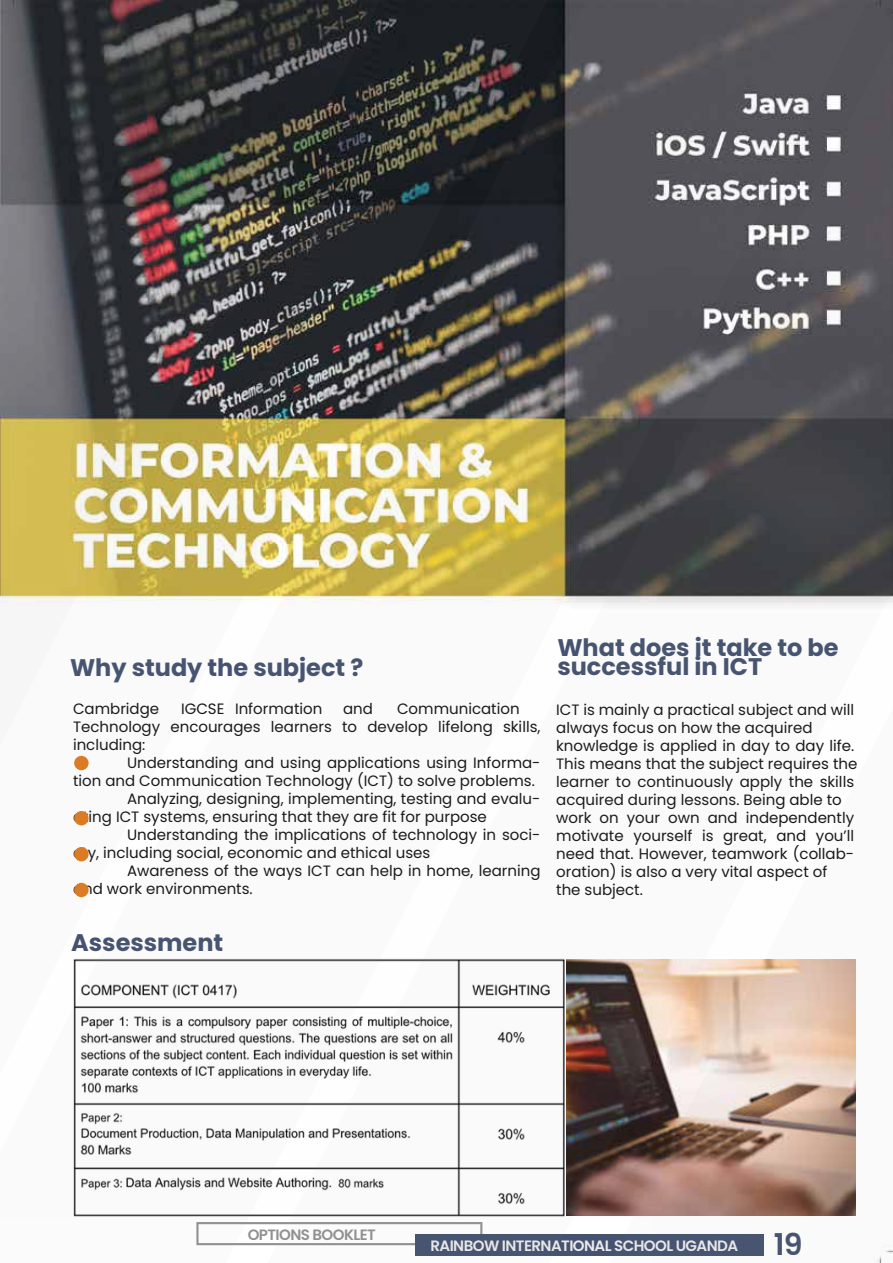
<style>
.page{position:relative;width:893px;height:1263px;background:#fff}
.page>*{position:absolute;margin:0;border:0;box-sizing:border-box;transform-origin:0 0}
.t1{font:600 30px "Poppins";color:#455370}
.t2{font:700 24px/19.5px "Poppins";color:#455370}
.t3{font:15px/18px "Poppins";color:#181818}
.t4{font:600 15px "Poppins";letter-spacing:-.035em;color:#eaeaec}
.t5{font:600 15px "Poppins";letter-spacing:-.035em;color:#919191}
</style>
<div class="page">
<svg style="left:0;top:0;width:369px;height:1246px"></svg>
<img style="left:369px;top:0;width:524px;height:1263px">
<h2 class="t2" style="left:70px;top:657px;width:295px">Why study the subject ?</h2>
<p class="t3" style="left:73px;top:700px;width:88px">Cambridge</p>
<p class="t3" style="left:181px;top:700px;width:143px">IGCSE Information</p>
<p class="t3" style="left:343px;top:700px;width:31px">and</p>
<p class="t3" style="left:73px;top:700px;width:469px;text-indent:324px">Communication<br>Technology encourages learners to develop lifelong skills, including:</p>
<p class="t3" style="left:127px;top:754px;width:415px">Understanding and using applications using Informa-</p>
<p class="t3" style="left:73px;top:772px;width:463px">tion and Communication Technology (ICT) to solve problems.</p>
<p class="t3" style="left:127px;top:790px;width:415px">Analyzing, designing, implementing, testing and evalu-</p>
<p class="t3" style="left:73px;top:808px;width:415px">ating ICT systems, ensuring that they are fit for purpose</p>
<p class="t3" style="left:127px;top:826px;width:415px">Understanding the implications of technology in soci-</p>
<p class="t3" style="left:73px;top:844px;width:359px">ety, including social, economic and ethical uses</p>
<p class="t3" style="left:127px;top:862px;width:415px">Awareness of the ways ICT can help in home, learning</p>
<p class="t3" style="left:73px;top:880px;width:181px">and work environments.</p>
<h2 class="t2" style="left:71px;top:933px;width:154px">Assessment</h2>
<h2 class="t2" style="left:557px;top:637px;width:283px">What does it take to be successful in ICT</h2>
<p class="t3" style="left:556px;top:701px;width:303px">ICT is mainly a practical subject and will always focus on how the acquired knowledge is applied in day to day life.<br>This means that the subject requires the learner to continuously apply the skills acquired during lessons. Being able to work on your own and independently motivate yourself is great, and you’ll need that. However, teamwork (collab&shy;oration) is also a very vital aspect of<br>the subject.</p>
<p class="t5" style="left:248px;top:1226px;width:130px">OPTIONS BOOKLET</p>
<h1 class="t1" style="left:774px;top:1227px;width:30px">19</h1>
<p class="t4" style="left:430px;top:1237px;width:309px">RAINBOW INTERNATIONAL SCHOOL UGANDA</p>
</div>
